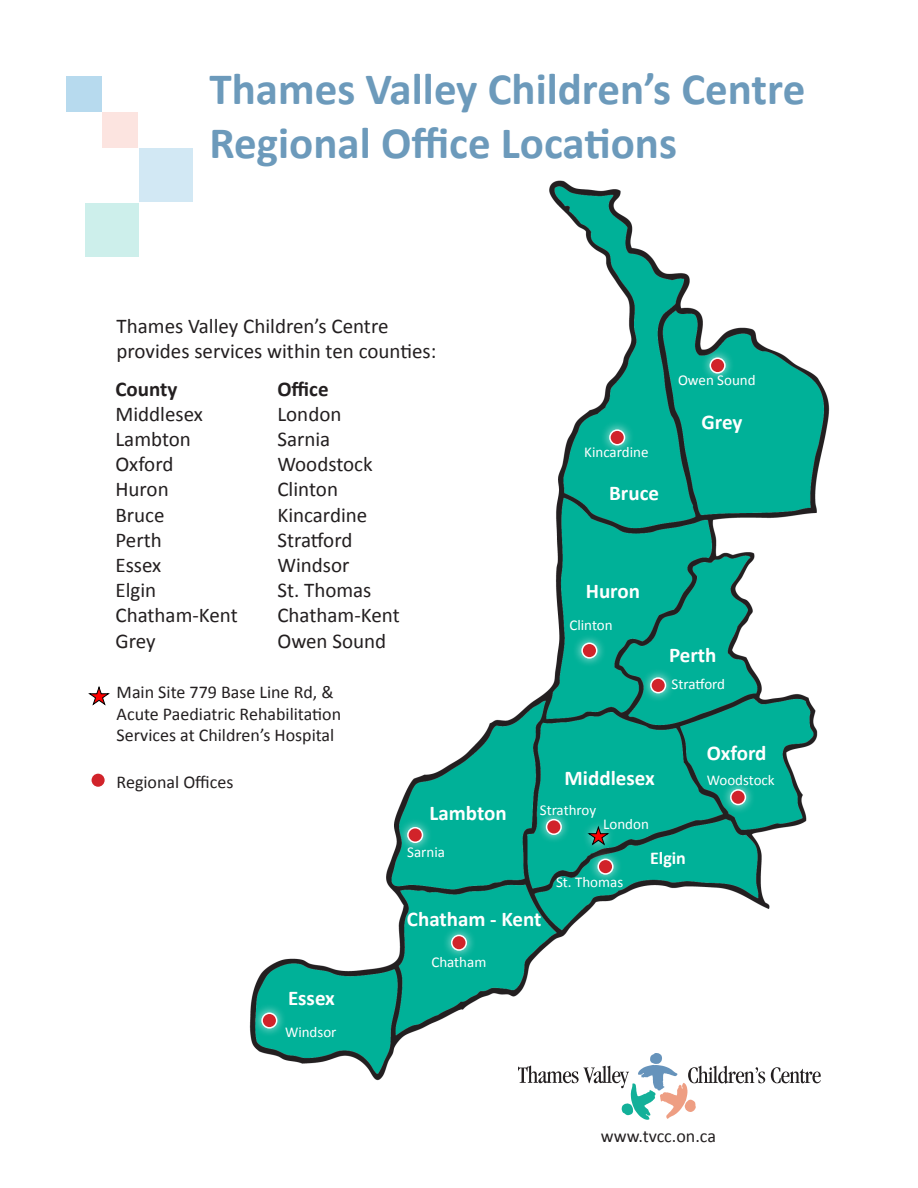
<style>
.page{position:relative;width:918px;height:1188px;background:#fff}
.page>*{position:absolute;margin:0;border:0;box-sizing:border-box;transform-origin:0 0}
.t1{font:700 45px "Calibri";color:#6c9abb}
.t2{font:21px/25.2px "Calibri";color:#231f20}
.t3{font:700 21px "Calibri";color:#fff}
.t4{font:700 21px "Calibri";color:#231f20}
.t5{font:18px/21.6px "Calibri";color:#231f20}
.t6{font:700 18px "Calibri";color:#fff}
.t7{font:15px "Calibri";color:#fff}
</style>
<div class="page">
<img style="left:249px;top:180px;width:581px;height:904px">
<svg style="left:771px;top:1067px;width:50px;height:16px"></svg>
<svg style="left:519px;top:1054px;width:246px;height:66px"></svg>
<div style="left:102px;top:112px;width:36px;height:36px;background:#fce4e0"></div>
<div style="left:139px;top:148px;width:54px;height:54px;background:#d2e8f4"></div>
<div style="left:86px;top:203px;width:54px;height:54px;background:#cdefeb"></div>
<div style="left:66px;top:76px;width:36px;height:36px;background:#b7daee"></div>
<div style="left:580px;top:818px;width:37px;height:35px;background:#fff;opacity:.75"></div>
<svg style="left:586px;top:826px;width:23px;height:20px"></svg>
<div style="left:252px;top:1003px;width:35px;height:35px;background:#fff;opacity:.75"></div>
<div style="left:262px;top:1013px;width:15px;height:15px;background:#d1232a;border-radius:50%"></div>
<div style="left:261px;top:1013px;width:16px;height:16px;border:2px solid #fff;border-radius:50%"></div>
<svg style="left:88px;top:686px;width:22px;height:20px"></svg>
<div style="left:91px;top:773px;width:14px;height:14px;background:#d1232a;border-radius:50%"></div>
<div style="left:90px;top:772px;width:16px;height:16px;border:2px solid #fff;border-radius:50%"></div>
<div style="left:398px;top:818px;width:34px;height:34px;background:#fff;opacity:.75"></div>
<div style="left:408px;top:828px;width:14px;height:14px;background:#d1232a;border-radius:50%"></div>
<div style="left:407px;top:827px;width:16px;height:16px;border:2px solid #fff;border-radius:50%"></div>
<div style="left:442px;top:925px;width:34px;height:35px;background:#fff;opacity:.75"></div>
<div style="left:452px;top:935px;width:14px;height:15px;background:#d1232a;border-radius:50%"></div>
<div style="left:451px;top:935px;width:16px;height:16px;border:2px solid #fff;border-radius:50%"></div>
<div style="left:537px;top:810px;width:34px;height:34px;background:#fff;opacity:.75"></div>
<div style="left:547px;top:820px;width:14px;height:14px;background:#d1232a;border-radius:50%"></div>
<div style="left:546px;top:819px;width:16px;height:16px;border:2px solid #fff;border-radius:50%"></div>
<div style="left:588px;top:849px;width:35px;height:35px;background:#fff;opacity:.75"></div>
<div style="left:598px;top:859px;width:15px;height:15px;background:#d1232a;border-radius:50%"></div>
<div style="left:597px;top:859px;width:17px;height:16px;border:2px solid #fff;border-radius:50%"></div>
<div style="left:700px;top:348px;width:35px;height:35px;background:#fff;opacity:.75"></div>
<div style="left:710px;top:358px;width:15px;height:15px;background:#d1232a;border-radius:50%"></div>
<div style="left:710px;top:357px;width:16px;height:17px;border:2px solid #fff;border-radius:50%"></div>
<div style="left:600px;top:420px;width:34px;height:35px;background:#fff;opacity:.75"></div>
<div style="left:610px;top:430px;width:14px;height:15px;background:#d1232a;border-radius:50%"></div>
<div style="left:609px;top:429px;width:16px;height:17px;border:2px solid #fff;border-radius:50%"></div>
<div style="left:572px;top:633px;width:35px;height:35px;background:#fff;opacity:.75"></div>
<div style="left:582px;top:643px;width:15px;height:15px;background:#d1232a;border-radius:50%"></div>
<div style="left:581px;top:643px;width:16px;height:16px;border:2px solid #fff;border-radius:50%"></div>
<div style="left:721px;top:780px;width:34px;height:34px;background:#fff;opacity:.75"></div>
<div style="left:731px;top:790px;width:14px;height:15px;background:#d1232a;border-radius:50%"></div>
<div style="left:730px;top:789px;width:16px;height:16px;border:2px solid #fff;border-radius:50%"></div>
<div style="left:641px;top:668px;width:34px;height:35px;background:#fff;opacity:.75"></div>
<div style="left:651px;top:678px;width:14px;height:15px;background:#d1232a;border-radius:50%"></div>
<div style="left:650px;top:677px;width:16px;height:16px;border:2px solid #fff;border-radius:50%"></div>
<p class="t1" style="left:210px;top:61px;width:597px">Thames Valley Children’s Centre</p>
<p class="t1" style="left:210px;top:115px;width:469px">Regional Office Locations</p>
<p class="t2" style="left:117px;top:313px;width:321px">Thames Valley Children’s Centre provides services within ten counties:</p>
<p class="t4" style="left:116px;top:375px;width:63px">County</p>
<p class="t2" style="left:116px;top:401px;width:89px">Middlesex</p>
<p class="t2" style="left:116px;top:427px;width:77px">Lambton</p>
<p class="t2" style="left:116px;top:452px;width:59px">Oxford</p>
<p class="t2" style="left:116px;top:477px;width:55px">Huron</p>
<p class="t2" style="left:116px;top:502px;width:51px">Bruce</p>
<p class="t2" style="left:116px;top:527px;width:48px">Perth</p>
<p class="t2" style="left:116px;top:553px;width:47px">Essex</p>
<p class="t2" style="left:116px;top:578px;width:42px">Elgin</p>
<p class="t2" style="left:116px;top:603px;width:124px">Chatham-Kent</p>
<p class="t2" style="left:116px;top:628px;width:42px">Grey</p>
<p class="t4" style="left:277px;top:375px;width:53px">Office</p>
<p class="t2" style="left:277px;top:401px;width:66px">London</p>
<p class="t2" style="left:277px;top:427px;width:54px">Sarnia</p>
<p class="t2" style="left:277px;top:452px;width:97px">Woodstock</p>
<p class="t2" style="left:277px;top:477px;width:62px">Clinton</p>
<p class="t2" style="left:277px;top:502px;width:91px">Kincardine</p>
<p class="t2" style="left:277px;top:527px;width:76px">Stratford</p>
<p class="t2" style="left:277px;top:553px;width:74px">Windsor</p>
<p class="t2" style="left:277px;top:578px;width:96px">St. Thomas</p>
<p class="t2" style="left:277px;top:603px;width:124px">Chatham-Kent</p>
<p class="t2" style="left:277px;top:628px;width:110px">Owen Sound</p>
<p class="t5" style="left:117px;top:681px;width:226px">Main Site 779 Base Line Rd, &amp;<br>Acute Paediatric Rehabilitation<br>Services at Children’s Hospital</p>
<p class="t5" style="left:117px;top:771px;width:118px">Regional Offices</p>
<p class="t3" style="left:429px;top:799px;width:79px">Lambton</p>
<p class="t7" style="left:407px;top:842px;width:39px">Sarnia</p>
<p class="t7" style="left:678px;top:370px;width:79px">Owen Sound</p>
<p class="t7" style="left:584px;top:442px;width:66px">Kincardine</p>
<p class="t3" style="left:609px;top:479px;width:51px">Bruce</p>
<p class="t3" style="left:702px;top:409px;width:42px">Grey</p>
<p class="t3" style="left:586px;top:577px;width:56px">Huron</p>
<p class="t7" style="left:569px;top:615px;width:45px">Clinton</p>
<p class="t3" style="left:669px;top:642px;width:49px">Perth</p>
<p class="t7" style="left:672px;top:674px;width:55px">Stratford</p>
<p class="t3" style="left:565px;top:764px;width:92px">Middlesex</p>
<p class="t7" style="left:540px;top:801px;width:58px">Strathroy</p>
<p class="t7" style="left:603px;top:815px;width:47px">London</p>
<p class="t3" style="left:707px;top:740px;width:61px">Oxford</p>
<p class="t7" style="left:707px;top:771px;width:70px">Woodstock</p>
<p class="t7" style="left:556px;top:873px;width:69px">St. Thomas</p>
<p class="t6" style="left:650px;top:846px;width:37px">Elgin</p>
<p class="t3" style="left:407px;top:906px;width:136px">Chatham - Kent</p>
<p class="t3" style="left:288px;top:985px;width:48px">Essex</p>
<p class="t7" style="left:285px;top:1022px;width:53px">Windsor</p>
<p class="t7" style="left:431px;top:952px;width:56px">Chatham</p>
<p class="t5" style="left:601px;top:1125px;width:117px">www.tvcc.on.ca</p>
</div>
